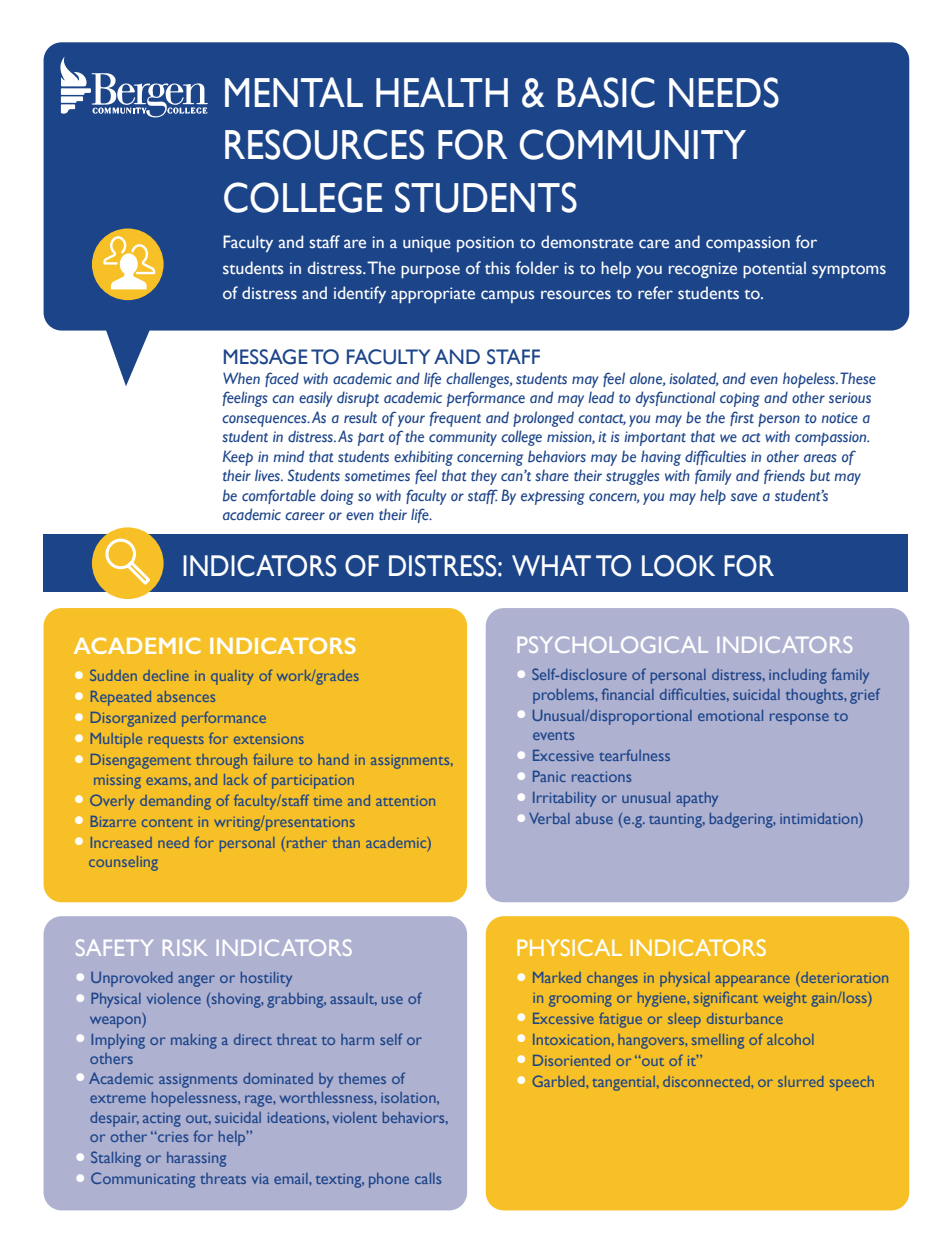
<style>
.page{position:relative;width:949px;height:1260px;background:#fff}
.page>*{position:absolute;margin:0;border:0;box-sizing:border-box;transform-origin:0 0}
.t1{font:42px "Gill Sans";color:#fff;scale:.9 1}
.t2{font:30px "Gill Sans";color:#fff;scale:.9 1}
.t3{font:24px "Gill Sans";color:#fff}
.t4{font:600 24px "Gill Sans";color:#fff}
.t5{font:21px "Gill Sans";color:#1c4489}
.t6{font:18px/25.5px "Gill Sans";color:#fff}
.t7{font:16.5px/19.5px "Gill Sans";color:#1c4489}
.t8{font:italic 16.5px/19.5px "Gill Sans";color:#1c4489}
.s1{font-size:31.5px;color:#fff}
</style>
<div class="page">
<div style="left:44px;top:916px;width:423px;height:294px;background:#aeb1d0;border-radius:18px"></div>
<div style="left:486px;top:916px;width:423px;height:294px;background:#f6c026;border-radius:18px"></div>
<div style="left:44px;top:42px;width:865px;height:288px;background:#1c4489;border-radius:18px"></div>
<div style="left:44px;top:608px;width:423px;height:294px;background:#f6c026;border-radius:18px"></div>
<div style="left:44px;top:534px;width:863px;height:58px;background:#1c4489"></div>
<div style="left:92px;top:527px;width:72px;height:72px;background:#f6c026;border-radius:50%"></div>
<svg style="left:105px;top:537px;width:48px;height:48px"></svg>
<div style="left:92px;top:228px;width:72px;height:72px;background:#f6c026;border-radius:50%"></div>
<svg style="left:103px;top:236px;width:52px;height:53px"></svg>
<div style="left:486px;top:608px;width:423px;height:294px;background:#aeb1d0;border-radius:18px"></div>
<svg style="left:100px;top:330px;width:57px;height:56px"></svg>
<svg style="left:60px;top:57px;width:148px;height:61px"></svg>
<p class="t1" style="left:222px;top:68px;width:620px">MENTAL HEALTH &amp; BASIC NEEDS</p>
<p class="t1" style="left:222px;top:120px;width:583px">RESOURCES FOR COMMUNITY</p>
<p class="t1" style="left:222px;top:173px;width:396px">COLLEGE STUDENTS</p>
<p class="t6" style="left:222px;top:229px;width:665px">Faculty and staff are in a unique position to demonstrate care and compassion for<br>students in distress.The purpose of this folder is to help you recognize potential symptoms of distress and identify appropriate campus resources to refer students to.</p>
<p class="t5" style="left:222px;top:344px;width:319px">MESSAGE TO FACULTY AND STAFF</p>
<p class="t8" style="left:222px;top:368px;width:655px">When faced with academic and life challenges, students may feel alone, isolated, and even hopeless.These feelings can easily disrupt academic performance and may lead to dysfunctional coping and other serious consequences. As a result of your frequent and prolonged contact, you may be the first person to notice a</p>
<p class="t8" style="left:222px;top:426px;width:649px">student in distress. As part of the community college mission, it is important that we act with compassion.<br>Keep in mind that students exhibiting concerning behaviors may be having difficulties in other areas of</p>
<p class="t8" style="left:222px;top:465px;width:640px">their lives. Students sometimes feel that they can’t share their struggles with family and friends but may</p>
<p class="t8" style="left:222px;top:485px;width:607px">be comfortable doing so with faculty or staff. By expressing concern, you may help save a student’s</p>
<p class="t8" style="left:222px;top:504px;width:212px">academic career or even their life.</p>
<p class="t2" style="left:182px;top:548px;width:660px">INDICATORS OF DISTRESS: WHAT TO LOOK FOR</p>
<p class="t4" style="left:74px;top:631px;width:284px">ACADEMIC INDICATORS</p>
<p class="t7" style="left:74px;top:665px;width:287px"><span class="s1">•</span> Sudden decline in quality of work/grades</p>
<p class="t7" style="left:74px;top:686px;width:144px"><span class="s1">•</span> Repeated absences</p>
<p class="t7" style="left:74px;top:707px;width:194px"><span class="s1">•</span> Disorganized performance</p>
<p class="t7" style="left:74px;top:728px;width:232px"><span class="s1">•</span> Multiple requests for extensions</p>
<p class="t7" style="left:93px;top:749px;width:362px;text-indent:-20px"><span class="s1">•</span> Disengagement through failure to hand in assignments, missing exams, and lack of participation</p>
<p class="t7" style="left:74px;top:790px;width:364px"><span class="s1">•</span> Overly demanding of faculty/staff time and attention</p>
<p class="t7" style="left:74px;top:811px;width:283px"><span class="s1">•</span> Bizarre content in writing/presentations</p>
<p class="t7" style="left:89px;top:832px;width:345px;text-indent:-15px"><span class="s1">•</span> Increased need for personal (rather than academic) counseling</p>
<p class="t3" style="left:75px;top:933px;width:279px">SAFETY RISK INDICATORS</p>
<p class="t7" style="left:75px;top:967px;width:219px"><span class="s1">•</span> Unprovoked anger or hostility</p>
<p class="t7" style="left:90px;top:988px;width:333px;text-indent:-15px"><span class="s1">•</span> Physical violence (shoving, grabbing, assault, use of weapon)</p>
<p class="t7" style="left:90px;top:1028px;width:333px;text-indent:-15px"><span class="s1">•</span> Implying or making a direct threat to harm self or others</p>
<p class="t7" style="left:90px;top:1067px;width:360px;text-indent:-15px"><span class="s1">•</span> Academic assignments dominated by themes of extreme hopelessness, rage, worthlessness, isolation, despair, acting out, suicidal ideations, violent behaviors, or other “cries for help”</p>
<p class="t7" style="left:75px;top:1147px;width:153px"><span class="s1">•</span> Stalking or harassing</p>
<p class="t7" style="left:75px;top:1168px;width:369px"><span class="s1">•</span> Communicating threats via email, texting, phone calls</p>
<p class="t3" style="left:516px;top:631px;width:339px">PSYCHOLOGICAL INDICATORS</p>
<p class="t7" style="left:532px;top:664px;width:348px;text-indent:-16px"><span class="s1">•</span> Self-disclosure of personal distress, including family problems, financial difficulties, suicidal thoughts, grief</p>
<p class="t7" style="left:532px;top:705px;width:317px;text-indent:-16px"><span class="s1">•</span> Unusual/disproportional emotional response to events</p>
<p class="t7" style="left:516px;top:745px;width:156px"><span class="s1">•</span> Excessive tearfulness</p>
<p class="t7" style="left:516px;top:766px;width:118px"><span class="s1">•</span> Panic reactions</p>
<p class="t7" style="left:516px;top:787px;width:204px"><span class="s1">•</span> Irritability or unusual apathy</p>
<p class="t7" style="left:516px;top:808px;width:349px"><span class="s1">•</span> Verbal abuse (e.g. taunting, badgering, intimidation)</p>
<p class="t3" style="left:516px;top:933px;width:252px">PHYSICAL INDICATORS</p>
<p class="t7" style="left:516px;top:967px;width:375px;text-align:center"><span class="s1">•</span> Marked changes in physical appearance (deterioration in grooming or hygiene, significant weight gain/loss)</p>
<p class="t7" style="left:516px;top:1007px;width:269px"><span class="s1">•</span> Excessive fatigue or sleep disturbance</p>
<p class="t7" style="left:516px;top:1028px;width:300px"><span class="s1">•</span> Intoxication, hangovers, smelling of alcohol</p>
<p class="t7" style="left:516px;top:1049px;width:188px"><span class="s1">•</span> Disoriented or “out of it”</p>
<p class="t7" style="left:516px;top:1070px;width:361px"><span class="s1">•</span> Garbled, tangential, disconnected, or slurred speech</p>
</div>
